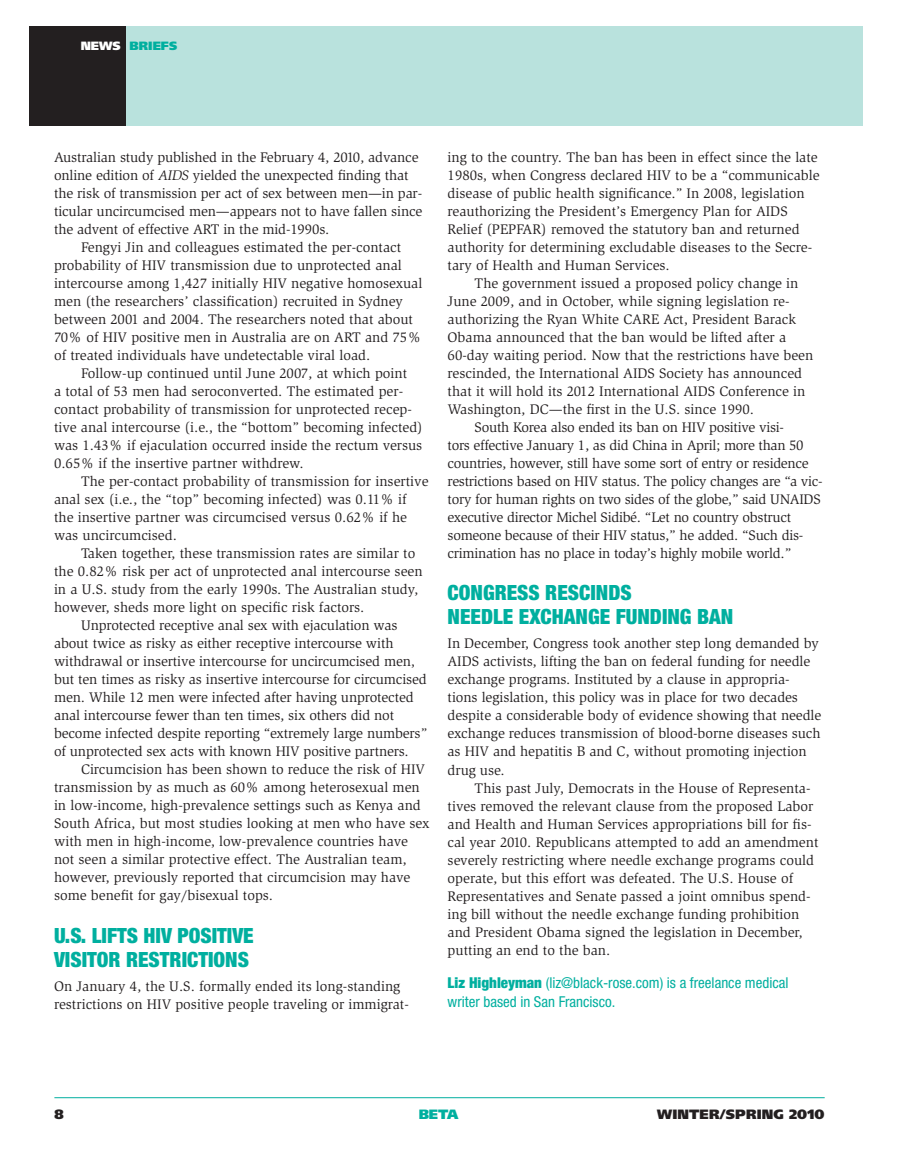
<style>
.page{position:relative;width:905px;height:1175px;background:#fff}
.page>*{position:absolute;margin:0;border:0;box-sizing:border-box;transform-origin:0 0}
.t1{font:900 condensed 21px/24px "Helvetica Neue";color:#00af9f}
.t2{font:condensed 15px/19.5px "Helvetica Neue";color:#00af9f}
.t3{font:14.25px/18px "Slimbach";color:#231f20}
.t4{font:14.25px "Slimbach";letter-spacing:-.02em;color:#231f20}
.t5{font:900 13.5px "Frutiger";letter-spacing:.01em;color:#231f20}
.t6{font:900 13.5px "Frutiger";color:#00af9f}
.t7{font:900 12px "Frutiger";color:#00af9f}
.s1{color:#fff}
.s2{font-style:italic}
.s3{font-weight:900}
</style>
<div class="page">
<div style="left:30px;top:27px;width:96px;height:99px;background:#231f20"></div>
<div style="left:126px;top:27px;width:736px;height:99px;background:#b9e2dd"></div>
<hr style="left:54px;top:1097px;width:770px;height:1px;background:#00af9f">
<p class="t7" style="left:81px;top:38px;width:98px"><span class="s1">NEWS</span> BRIEFS</p>
<p class="t3" style="left:54px;top:149px;width:370px">Australian study published in the February 4, 2010, advance online edition of <span class="s2">AIDS</span> yielded the unexpected finding that the risk of transmission per act of sex between men—in par&shy;ticular uncircumcised men—appears not to have fallen since the advent of effective ART in the mid-1990s.</p>
<p class="t3" style="left:54px;top:239px;width:370px;text-indent:27px">Fengyi Jin and colleagues estimated the per-contact probability of HIV transmission due to unprotected anal intercourse among 1,427 initially HIV negative homosexual men (the researchers’ classification) recruited in Sydney between 2001 and 2004. The researchers noted that about 70% of HIV positive men in Australia are on ART and 75% of treated individuals have undetectable viral load.</p>
<p class="t3" style="left:54px;top:364px;width:370px;text-indent:27px">Follow-up continued until June 2007, at which point<br>a total of 53 men had seroconverted. The estimated per&shy;contact probability of transmission for unprotected recep&shy;tive anal intercourse (i.e., the “bottom” becoming infected) was 1.43% if ejaculation occurred inside the rectum versus 0.65% if the insertive partner withdrew.</p>
<p class="t3" style="left:54px;top:472px;width:376px;text-indent:27px">The per-contact probability of transmission for insertive anal sex (i.e., the “top” becoming infected) was 0.11% if the insertive partner was circumcised versus 0.62% if he was uncircumcised.</p>
<p class="t3" style="left:81px;top:544px;width:336px">Taken together, these transmission rates are similar to</p>
<p class="t3" style="left:54px;top:562px;width:370px">the 0.82% risk per act of unprotected anal intercourse seen</p>
<p class="t3" style="left:54px;top:580px;width:366px">in a U.S. study from the early 1990s. The Australian study,</p>
<p class="t3" style="left:54px;top:598px;width:312px">however, sheds more light on specific risk factors.</p>
<p class="t3" style="left:81px;top:616px;width:318px">Unprotected receptive anal sex with ejaculation was</p>
<p class="t3" style="left:54px;top:634px;width:341px">about twice as risky as either receptive intercourse with</p>
<p class="t3" style="left:54px;top:652px;width:362px">withdrawal or insertive intercourse for uncircumcised men,</p>
<p class="t3" style="left:54px;top:670px;width:374px">but ten times as risky as insertive intercourse for circumcised</p>
<p class="t3" style="left:54px;top:688px;width:361px">men. While 12 men were infected after having unprotected</p>
<p class="t3" style="left:54px;top:706px;width:342px">anal intercourse fewer than ten times, six others did not</p>
<p class="t3" style="left:54px;top:724px;width:375px">become infected despite reporting “extremely large numbers”</p>
<p class="t3" style="left:54px;top:742px;width:356px">of unprotected sex acts with known HIV positive partners.</p>
<p class="t3" style="left:81px;top:760px;width:345px">Circumcision has been shown to reduce the risk of HIV</p>
<p class="t3" style="left:54px;top:778px;width:367px">transmission by as much as 60% among heterosexual men</p>
<p class="t3" style="left:54px;top:796px;width:368px">in low-income, high-prevalence settings such as Kenya and</p>
<p class="t3" style="left:54px;top:814px;width:377px">South Africa, but most studies looking at men who have sex</p>
<p class="t3" style="left:54px;top:832px;width:355px">with men in high-income, low-prevalence countries have</p>
<p class="t3" style="left:54px;top:850px;width:354px">not seen a similar protective effect. The Australian team,</p>
<p class="t3" style="left:54px;top:868px;width:358px">however, previously reported that circumcision may have</p>
<p class="t3" style="left:54px;top:886px;width:220px">some benefit for gay/bisexual tops.</p>
<h1 class="t1" style="left:54px;top:922px;width:201px">U.S. LIFTS HIV POSITIVE<br>VISITOR RESTRICTIONS</h1>
<p class="t3" style="left:54px;top:977px;width:356px">On January 4, the U.S. formally ended its long-standing restrictions on HIV positive people traveling or immigrat-</p>
<p class="t3" style="left:447px;top:149px;width:373px">ing to the country. The ban has been in effect since the late 1980s, when Congress declared HIV to be a “communicable disease of public health significance.” In 2008, legislation reauthorizing the President’s Emergency Plan for AIDS Relief (PEPFAR) removed the statutory ban and returned authority for determining excludable diseases to the Secre&shy;tary of Health and Human Services.</p>
<p class="t3" style="left:474px;top:275px;width:325px">The government issued a proposed policy change in</p>
<p class="t3" style="left:447px;top:292px;width:343px">June 2009, and in October, while signing legislation re-</p>
<p class="t3" style="left:447px;top:310px;width:350px">authorizing the Ryan White CARE Act, President Barack</p>
<p class="t3" style="left:447px;top:328px;width:340px">Obama announced that the ban would be lifted after a</p>
<p class="t3" style="left:447px;top:346px;width:367px">60-day waiting period. Now that the restrictions have been</p>
<p class="t3" style="left:447px;top:364px;width:356px">rescinded, the International AIDS Society has announced</p>
<p class="t3" style="left:447px;top:382px;width:359px">that it will hold its 2012 International AIDS Conference in</p>
<p class="t3" style="left:447px;top:400px;width:308px">Washington, DC—the first in the U.S. since 1990.</p>
<p class="t4" style="left:474px;top:419px;width:311px">South Korea also ended its ban on HIV positive visi-</p>
<p class="t4" style="left:447px;top:437px;width:357px">tors effective January 1, as did China in April; more than 50</p>
<p class="t4" style="left:447px;top:455px;width:362px">countries, however, still have some sort of entry or residence</p>
<p class="t4" style="left:447px;top:473px;width:376px">restrictions based on HIV status. The policy changes are “a vic-</p>
<p class="t4" style="left:447px;top:491px;width:374px">tory for human rights on two sides of the globe,” said UNAIDS</p>
<p class="t4" style="left:447px;top:509px;width:345px">executive director Michel Sidibé. “Let no country obstruct</p>
<p class="t4" style="left:447px;top:527px;width:357px">someone because of their HIV status,” he added. “Such dis-</p>
<p class="t4" style="left:447px;top:545px;width:345px">crimination has no place in today’s highly mobile world.”</p>
<h1 class="t1" style="left:447px;top:580px;width:285px">CONGRESS RESCINDS<br>NEEDLE EXCHANGE FUNDING BAN</h1>
<p class="t3" style="left:447px;top:635px;width:375px">In December, Congress took another step long demanded by AIDS activists, lifting the ban on federal funding for needle exchange programs. Instituted by a clause in appropria&shy;tions legislation, this policy was in place for two decades despite a considerable body of evidence showing that needle exchange reduces transmission of blood-borne diseases such as HIV and hepatitis B and C, without promoting injection drug use.</p>
<p class="t3" style="left:447px;top:778px;width:372px;text-indent:27px">This past July, Democrats in the House of Representa&shy;tives removed the relevant clause from the proposed Labor and Health and Human Services appropriations bill for fis&shy;cal year 2010. Republicans attempted to add an amendment severely restricting where needle exchange programs could operate, but this effort was defeated. The U.S. House of Representatives and Senate passed a joint omnibus spend&shy;ing bill without the needle exchange funding prohibition and President Obama signed the legislation in December, putting an end to the ban.</p>
<p class="t2" style="left:447px;top:972px;width:342px"><span class="s3">LIZ HIGHLEYMAN</span> (liz@black-rose.com) is a freelance medical writer based in San Francisco.</p>
<p class="t5" style="left:54px;top:1106px;width:11px">8</p>
<p class="t6" style="left:419px;top:1106px;width:41px">BETA</p>
<p class="t5" style="left:657px;top:1106px;width:169px">WINTER/SPRING 2010</p>
</div>
